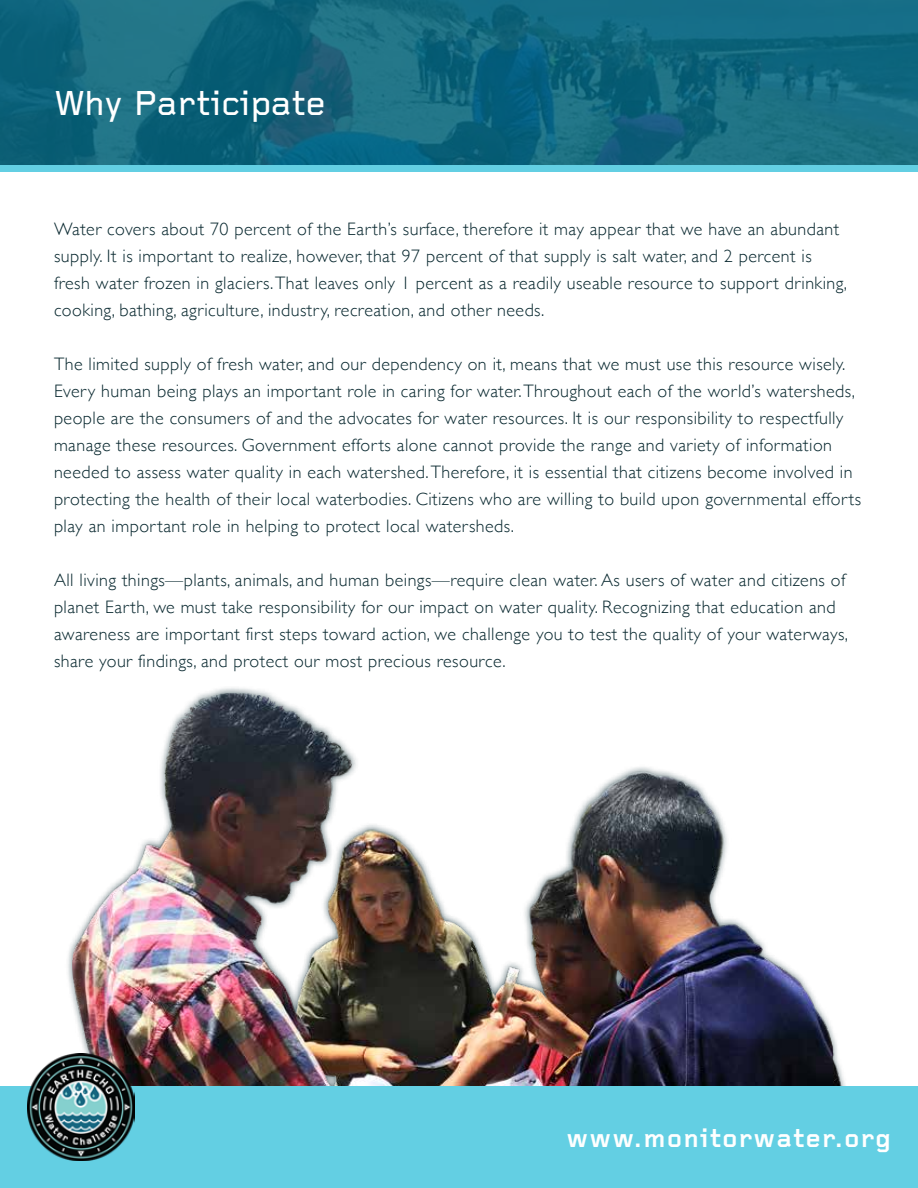
<style>
.page{position:relative;width:918px;height:1188px;background:#fff}
.page>*{position:absolute;margin:0;border:0;box-sizing:border-box;transform-origin:0 0}
.t1{font:500 36px "Foundry Gridnik";color:#fff}
.t2{font:700 27px "Foundry Gridnik";letter-spacing:.05em;color:#fff}
.t3{font:300 18px/27px "Gill Sans";letter-spacing:.025em;color:#06262d}
</style>
<div class="page">
<img style="left:73px;top:694px;width:772px;height:393px">
<div style="left:0;top:1087px;width:918px;height:101px;background:#63cfe3"></div>
<img style="left:27px;top:1053px;width:108px;height:108px">
<img style="left:0;top:0;width:918px;height:165px">
<div style="left:0;top:165px;width:918px;height:7px;background:#63cfe3"></div>
<h1 class="t1" style="left:54px;top:83px;width:273px">Why Participate</h1>
<p class="t3" style="left:54px;top:215px;width:795px">Water covers about 70 percent of the Earth’s surface, therefore it may appear that we have an abundant supply. It is important to realize, however, that 97 percent of that supply is salt water, and 2 percent is fresh water frozen in glaciers. That leaves only 1 percent as a readily useable resource to support drinking, cooking, bathing, agriculture, industry, recreation, and other needs.</p>
<p class="t3" style="left:54px;top:350px;width:809px">The limited supply of fresh water, and our dependency on it, means that we must use this resource wisely.<br>Every human being plays an important role in caring for water. Throughout each of the world’s watersheds, people are the consumers of and the advocates for water resources. It is our responsibility to respectfully manage these resources. Government efforts alone cannot provide the range and variety of information needed to assess water quality in each watershed. Therefore, it is essential that citizens become involved in protecting the health of their local waterbodies. Citizens who are willing to build upon governmental efforts play an important role in helping to protect local watersheds.</p>
<p class="t3" style="left:54px;top:566px;width:796px">All living things—plants, animals, and human beings—require clean water. As users of water and citizens of planet Earth, we must take responsibility for our impact on water quality. Recognizing that education and awareness are important first steps toward action, we challenge you to test the quality of your waterways, share your findings, and protect our most precious resource.</p>
<h2 class="t2" style="left:566px;top:1123px;width:326px">www.monitorwater.org</h2>
</div>
